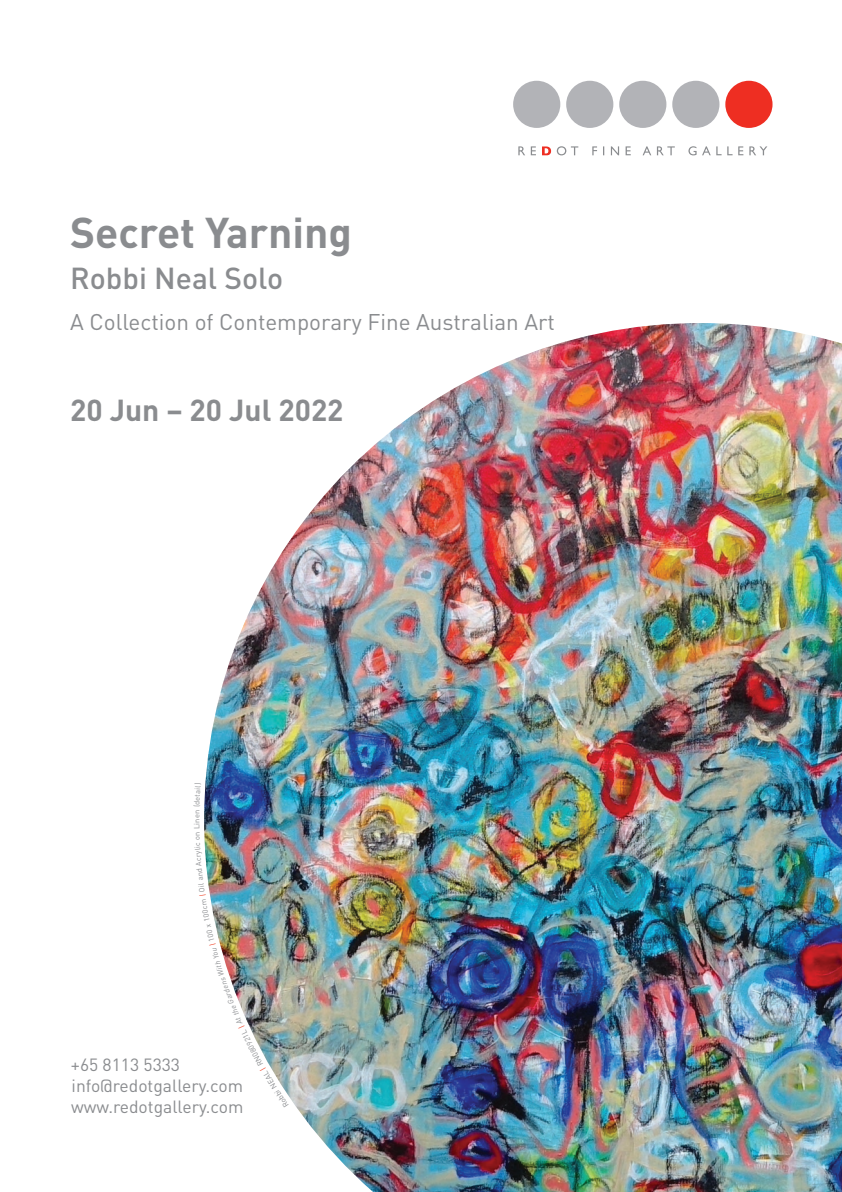
<style>
.page{position:relative;width:842px;height:1192px;background:#fff}
.page>*{position:absolute;margin:0;border:0;box-sizing:border-box;transform-origin:0 0}
.t1{font:700 42.5px "DIN Pro";color:#8a8c8f}
.t2{font:700 30px "DIN Pro";color:#8a8c8f}
.t3{font:500 30px "DIN Pro";color:#8a8c8f}
.t4{font:22.45px "DIN Pro";color:#8a8c8f}
.t5{font:17.5px/21px "DIN Pro";color:#8a8c8f}
.t6{font:7.5px "DIN Pro";color:#8a8c8f}
</style>
<div class="page">
<img style="left:204px;top:323px;width:638px;height:869px">
<div style="left:513px;top:81px;width:47px;height:47px;background:#b2b3b7;border-radius:50%"></div>
<div style="left:566px;top:81px;width:47px;height:47px;background:#b2b3b7;border-radius:50%"></div>
<div style="left:619px;top:81px;width:47px;height:47px;background:#b2b3b7;border-radius:50%"></div>
<div style="left:672px;top:81px;width:47px;height:47px;background:#b2b3b7;border-radius:50%"></div>
<div style="left:725px;top:81px;width:47px;height:47px;background:#ee2e22;border-radius:50%"></div>
<svg style="left:542px;top:146px;width:9px;height:9px"></svg>
<svg style="left:557px;top:146px;width:210px;height:9px"></svg>
<svg style="left:518px;top:146px;width:18px;height:9px"></svg>
<img style="left:204px;top:823px;width:85px;height:285px">
<h1 class="t1" style="left:70px;top:204px;width:283px">Secret Yarning</h1>
<h2 class="t3" style="left:70px;top:258px;width:214px">Robbi Neal Solo</h2>
<p class="t4" style="left:70px;top:307px;width:486px">A Collection of Contemporary Fine Australian Art</p>
<h2 class="t2" style="left:70px;top:389px;width:275px">20 Jun – 20 Jul 2022</h2>
<p class="t6" style="left:192px;top:822px;width:10px;rotate:-90deg">ne</p>
<p class="t5" style="left:71px;top:1054px;width:174px">+65 8113 5333 info@redotgallery.com www.redotgallery.com</p>
</div>
